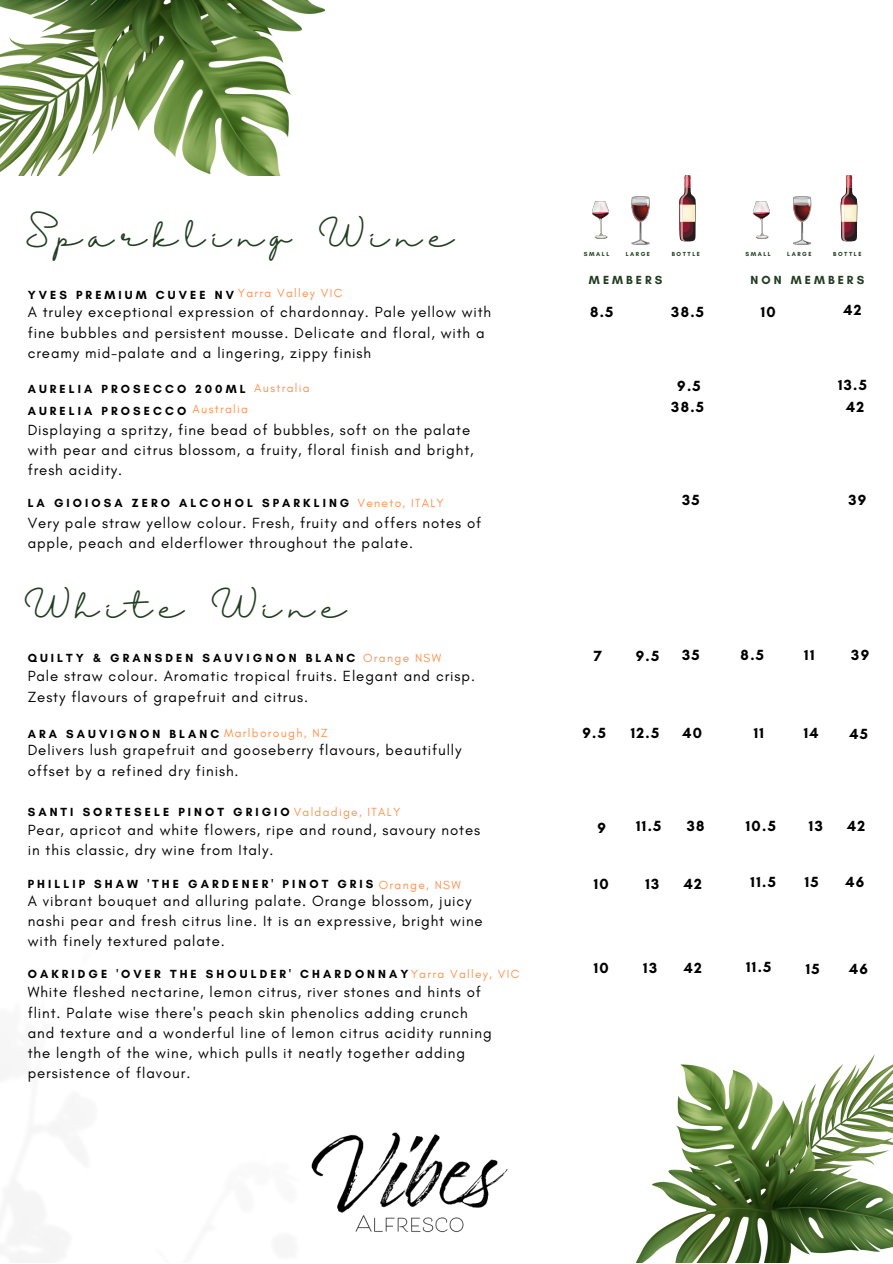
<style>
.page{position:relative;width:893px;height:1264px;background:#fff}
.page>*{position:absolute;margin:0;border:0;box-sizing:border-box;transform-origin:0 0}
.t1{font:30px "Halimun";letter-spacing:.255em;color:#213e21}
.t2{font:15px/20.2px "Glacial Indifference";letter-spacing:.06em;color:#000}
.t3{font:700 15px "Glacial Indifference";letter-spacing:.09em;color:#000}
.t4{font:700 12px "Glacial Indifference";letter-spacing:.255em;color:#000}
.t5{font:12px "Glacial Indifference";letter-spacing:.105em;color:#ff914d}
.t6{font:700 12px "Glacial Indifference";letter-spacing:.255em;color:#213e21}
.t7{font:700 6px "Glacial Indifference";letter-spacing:.255em;color:#213e21}
.s1{font-weight:400;color:#ff914d}
</style>
<div class="page">
<img style="left:311px;top:1132px;width:197px;height:101px">
<img style="left:636px;top:1054px;width:256px;height:208px">
<img style="left:0;top:0;width:326px;height:175px">
<img style="left:592px;top:202px;width:16px;height:37px">
<svg style="left:631px;top:196px;width:18px;height:49px"></svg>
<svg style="left:679px;top:175px;width:16px;height:66px"></svg>
<img style="left:754px;top:202px;width:15px;height:37px">
<svg style="left:793px;top:196px;width:18px;height:49px"></svg>
<svg style="left:840px;top:175px;width:17px;height:66px"></svg>
<p class="t1" style="left:25px;top:219px;width:430px">Sparkling Wine</p>
<p class="t7" style="left:584px;top:250px;width:27px">SMALL</p>
<p class="t7" style="left:625px;top:250px;width:26px">LARGE</p>
<p class="t7" style="left:671px;top:250px;width:30px">BOTTLE</p>
<p class="t7" style="left:745px;top:250px;width:27px">SMALL</p>
<p class="t7" style="left:787px;top:250px;width:26px">LARGE</p>
<p class="t7" style="left:833px;top:250px;width:30px">BOTTLE</p>
<p class="t6" style="left:589px;top:272px;width:75px">MEMBERS</p>
<p class="t6" style="left:750px;top:272px;width:115px">NON MEMBERS</p>
<p class="t4" style="left:28px;top:287px;width:208px">YVES PREMIUM CUVEE NV</p>
<p class="t5" style="left:238px;top:286px;width:106px">Yarra Valley VIC</p>
<p class="t2" style="left:28px;top:302px;width:465px">A truley exceptional expression of chardonnay. Pale yellow with fine bubbles and persistent mousse. Delicate and floral, with a creamy mid-palate and a lingering, zippy finish</p>
<p class="t3" style="left:590px;top:303px;width:25px">8.5</p>
<p class="t3" style="left:671px;top:303px;width:34px">38.5</p>
<p class="t3" style="left:760px;top:303px;width:17px">10</p>
<p class="t3" style="left:843px;top:301px;width:20px">42</p>
<p class="t4" style="left:28px;top:382px;width:219px">AURELIA PROSECCO 200ML</p>
<p class="t5" style="left:254px;top:380px;width:57px">Australia</p>
<p class="t3" style="left:677px;top:376px;width:25px">9.5</p>
<p class="t3" style="left:837px;top:376px;width:30px">13.5</p>
<p class="t5" style="left:192px;top:401px;width:57px">Australia</p>
<p class="t4" style="left:28px;top:404px;width:160px">AURELIA PROSECCO</p>
<p class="t2" style="left:28px;top:419px;width:447px">Displaying a spritzy, fine bead of bubbles, soft on the palate with pear and citrus blossom, a fruity, floral finish and bright, fresh acidity.</p>
<p class="t4" style="left:28px;top:495px;width:323px">LA GIOIOSA ZERO ALCOHOL SPARKLING</p>
<p class="t2" style="left:28px;top:512px;width:455px">Very pale straw yellow colour. Fresh, fruity and offers notes of apple, peach and elderflower throughout the palate.</p>
<p class="t5" style="left:357px;top:495px;width:88px">Veneto, ITALY</p>
<p class="t3" style="left:671px;top:397px;width:34px">38.5</p>
<p class="t3" style="left:846px;top:397px;width:20px">42</p>
<p class="t3" style="left:682px;top:491px;width:19px">35</p>
<p class="t3" style="left:848px;top:491px;width:19px">39</p>
<p class="t1" style="left:23px;top:589px;width:324px">White Wine</p>
<p class="t4" style="left:28px;top:650px;width:329px">QUILTY &amp; GRANSDEN SAUVIGNON BLANC</p>
<p class="t2" style="left:28px;top:666px;width:449px">Pale straw colour. Aromatic tropical fruits. Elegant and crisp.</p>
<p class="t2" style="left:28px;top:686px;width:282px">Zesty flavours of grapefruit and citrus.</p>
<p class="t4" style="left:28px;top:726px;width:193px">ARA SAUVIGNON BLANC</p>
<p class="t2" style="left:28px;top:740px;width:435px">Delivers lush grapefruit and gooseberry flavours, beautifully offset by a refined dry finish.</p>
<p class="t4" style="left:28px;top:804px;width:374px">SANTI SORTESELE PINOT GRIGIO<span class="s1">Valdadige, ITALY</span></p>
<p class="t2" style="left:28px;top:819px;width:454px">Pear, apricot and white flowers, ripe and round, savoury notes in this classic, dry wine from Italy.</p>
<p class="t4" style="left:28px;top:877px;width:347px">PHILLIP SHAW 'THE GARDENER' PINOT GRIS</p>
<p class="t2" style="left:28px;top:890px;width:456px">A vibrant bouquet and alluring palate. Orange blossom, juicy nashi pear and fresh citrus line. It is an expressive, bright wine with finely textured palate.</p>
<p class="t4" style="left:28px;top:966px;width:493px">OAKRIDGE 'OVER THE SHOULDER' CHARDONNAY<span class="s1">Yarra Valley, VIC</span></p>
<p class="t2" style="left:28px;top:981px;width:465px">White fleshed nectarine, lemon citrus, river stones and hints of flint. Palate wise there's peach skin phenolics adding crunch and texture and a wonderful line of lemon citrus acidity running the length of the wine, which pulls it neatly together adding persistence of flavour.</p>
<p class="t5" style="left:363px;top:650px;width:79px">Orange NSW</p>
<p class="t5" style="left:224px;top:725px;width:105px">Marlborough, NZ</p>
<p class="t5" style="left:379px;top:877px;width:83px">Orange, NSW</p>
<p class="t3" style="left:594px;top:646px;width:10px">7</p>
<p class="t3" style="left:635px;top:646px;width:25px">9.5</p>
<p class="t3" style="left:682px;top:646px;width:19px">35</p>
<p class="t3" style="left:740px;top:646px;width:25px">8.5</p>
<p class="t3" style="left:804px;top:646px;width:12px">11</p>
<p class="t3" style="left:851px;top:646px;width:19px">39</p>
<p class="t3" style="left:582px;top:723px;width:25px">9.5</p>
<p class="t3" style="left:630px;top:723px;width:30px">12.5</p>
<p class="t3" style="left:682px;top:723px;width:21px">40</p>
<p class="t3" style="left:753px;top:723px;width:12px">11</p>
<p class="t3" style="left:803px;top:723px;width:16px">14</p>
<p class="t3" style="left:849px;top:724px;width:20px">45</p>
<p class="t3" style="left:597px;top:818px;width:10px">9</p>
<p class="t3" style="left:636px;top:816px;width:27px">11.5</p>
<p class="t3" style="left:686px;top:816px;width:19px">38</p>
<p class="t3" style="left:745px;top:816px;width:32px">10.5</p>
<p class="t3" style="left:808px;top:816px;width:15px">13</p>
<p class="t3" style="left:847px;top:816px;width:20px">42</p>
<p class="t3" style="left:593px;top:874px;width:17px">10</p>
<p class="t3" style="left:645px;top:874px;width:15px">13</p>
<p class="t3" style="left:683px;top:874px;width:20px">42</p>
<p class="t3" style="left:750px;top:872px;width:27px">11.5</p>
<p class="t3" style="left:804px;top:872px;width:15px">15</p>
<p class="t3" style="left:845px;top:872px;width:20px">46</p>
<p class="t3" style="left:593px;top:958px;width:17px">10</p>
<p class="t3" style="left:643px;top:958px;width:15px">13</p>
<p class="t3" style="left:683px;top:958px;width:20px">42</p>
<p class="t3" style="left:746px;top:957px;width:27px">11.5</p>
<p class="t3" style="left:805px;top:959px;width:15px">15</p>
<p class="t3" style="left:849px;top:959px;width:20px">46</p>
</div>
